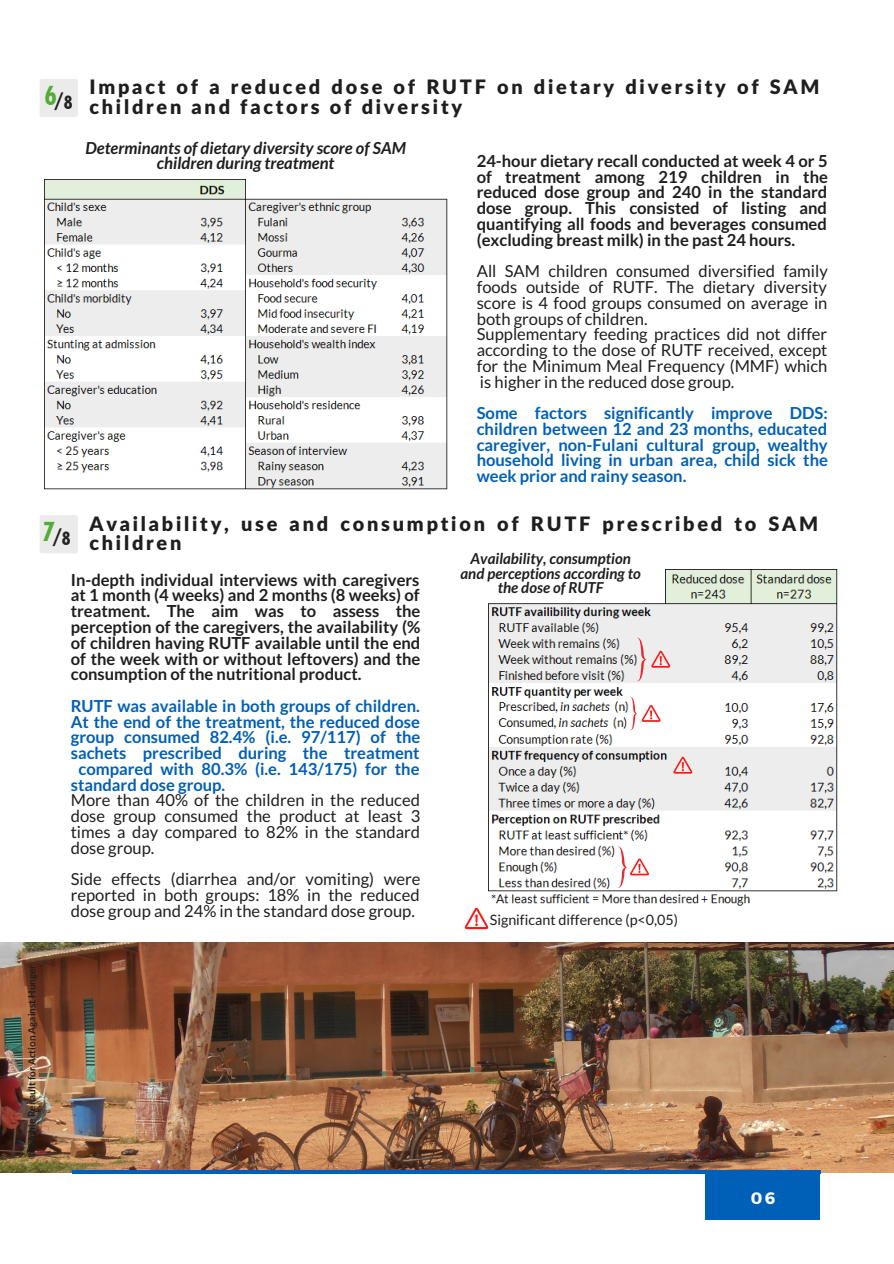
<style>
.page{position:relative;width:894px;height:1264px;background:#fff}
.page>*{position:absolute;margin:0;border:0;box-sizing:border-box;transform-origin:0 0}
.t1{font:700 condensed 25.5px "Futura LT Pro";color:#52ae32}
.t2{font:900 19.8px/19.2px "Lato Latin";letter-spacing:.14em;color:#1e1e1e}
.t3{font:700 condensed 18px "Futura LT Pro";color:#1e1e1e}
.t4{font:700 condensed 18px "Futura LT Pro";color:#222}
.t5{font:16.5px/15.8px "Lato";color:#1e1e1e;text-align:justify}
.t6{font:700 16.5px/15.8px "Lato";color:#1e1e1e;text-align:justify}
.t7{font:700 16.5px/15.8px "Lato";color:#005fb6;text-align:justify}
.t8{font:italic 700 16.5px "Lato";color:#1e1e1e}
.t9{font:700 16.5px "Montserrat";color:#fff}
.t10{font:italic 700 15px "Lato";color:#1e1e1e}
.t11{font:14.25px "Lato";color:#1e1e1e}
.t12{font:700 9.9px "Lato";color:#1e1e1e}
</style>
<div class="page">
<img style="left:488px;top:569px;width:348px;height:337px">
<img style="left:0;top:942px;width:893px;height:230px">
<hr style="left:72px;top:1170px;width:748px;height:3px;background:#005fb6">
<div style="left:40px;top:515px;width:38px;height:38px;background:#ebebeb;border-radius:2px"></div>
<div style="left:40px;top:79px;width:38px;height:38px;background:#ebebeb;border-radius:2px"></div>
<svg style="left:464px;top:907px;width:24px;height:22px"></svg>
<div style="left:704px;top:1173px;width:115px;height:46px;background:#005fb6"></div>
<img style="left:45px;top:180px;width:402px;height:309px">
<svg style="left:673px;top:756px;width:19px;height:17px"></svg>
<svg style="left:637px;top:637px;width:33px;height:44px"></svg>
<svg style="left:630px;top:696px;width:30px;height:34px"></svg>
<svg style="left:617px;top:846px;width:32px;height:42px"></svg>
<p class="t1" style="left:44px;top:84px;width:14px">6</p>
<p class="t3" style="left:54px;top:92px;width:11px">/</p>
<p class="t4" style="left:64px;top:94px;width:10px">8</p>
<p class="t1" style="left:43px;top:520px;width:14px">7</p>
<p class="t3" style="left:52px;top:528px;width:11px">/</p>
<p class="t4" style="left:62px;top:530px;width:10px">8</p>
<p class="t2" style="left:89px;top:79px;width:731px">Impact of a reduced dose of RUTF on dietary diversity of SAM children and factors of diversity</p>
<p class="t8" style="left:85px;top:137px;width:322px">Determinants of dietary diversity score of SAM</p>
<p class="t8" style="left:157px;top:153px;width:179px">children during treatment</p>
<p class="t6" style="left:476px;top:152px;width:352px">24-hour dietary recall conducted at week 4 or 5 of treatment among 219 children in the reduced dose group and 240 in the standard dose group. This consisted of listing and quantifying all foods and beverages consumed (excluding breast milk) in the past 24 hours.</p>
<p class="t5" style="left:476px;top:263px;width:352px">All SAM children consumed diversified family foods outside of RUTF. The dietary diversity score is 4 food groups consumed on average in both groups of children.</p>
<p class="t5" style="left:476px;top:326px;width:352px">Supplementary feeding practices did not differ according to the dose of RUTF received, except for the Minimum Meal Frequency (MMF) which is higher in the reduced dose group.</p>
<p class="t7" style="left:476px;top:405px;width:352px">Some factors significantly improve DDS: children between 12 and 23 months, educated caregiver, non-Fulani cultural group, wealthy household living in urban area, child sick the week prior and rainy season.</p>
<p class="t2" style="left:89px;top:515px;width:730px">Availability, use and consumption of RUTF prescribed to SAM children</p>
<p class="t12" style="left:26px;top:1158px;width:196px;rotate:-90deg">© Sophie Renault for Action Against Hunger</p>
<p class="t6" style="left:71px;top:571px;width:351px">In-depth individual interviews with caregivers at 1 month (4 weeks) and 2 months (8 weeks) of treatment. The aim was to assess the perception of the caregivers, the availability (% of children having RUTF available until the end of the week with or without leftovers) and the consumption of the nutritional product.</p>
<p class="t7" style="left:71px;top:697px;width:350px">RUTF was available in both groups of children.</p>
<p class="t7" style="left:71px;top:713px;width:350px">At the end of the treatment, the reduced dose</p>
<p class="t7" style="left:71px;top:729px;width:351px">group consumed 82.4% (i.e. 97/117) of the</p>
<p class="t7" style="left:71px;top:745px;width:350px">sachets prescribed during the treatment</p>
<p class="t7" style="left:78px;top:760px;width:342px">compared with 80.3% (i.e. 143/175) for the</p>
<p class="t7" style="left:71px;top:776px;width:156px">standard dose group.</p>
<p class="t5" style="left:71px;top:792px;width:351px">More than 40% of the children in the reduced dose group consumed the product at least 3 times a day compared to 82% in the standard dose group.</p>
<p class="t5" style="left:71px;top:871px;width:351px">Side effects (diarrhea and/or vomiting) were reported in both groups: 18% in the reduced dose group and 24% in the standard dose group.</p>
<p class="t10" style="left:470px;top:549px;width:162px">Availability, consumption</p>
<p class="t10" style="left:460px;top:564px;width:182px">and perceptions according to</p>
<p class="t10" style="left:497px;top:578px;width:107px">the dose of RUTF</p>
<p class="t11" style="left:489px;top:911px;width:190px">Significant difference (p&lt;0,05)</p>
<p class="t9" style="left:750px;top:1187px;width:26px">06</p>
</div>
